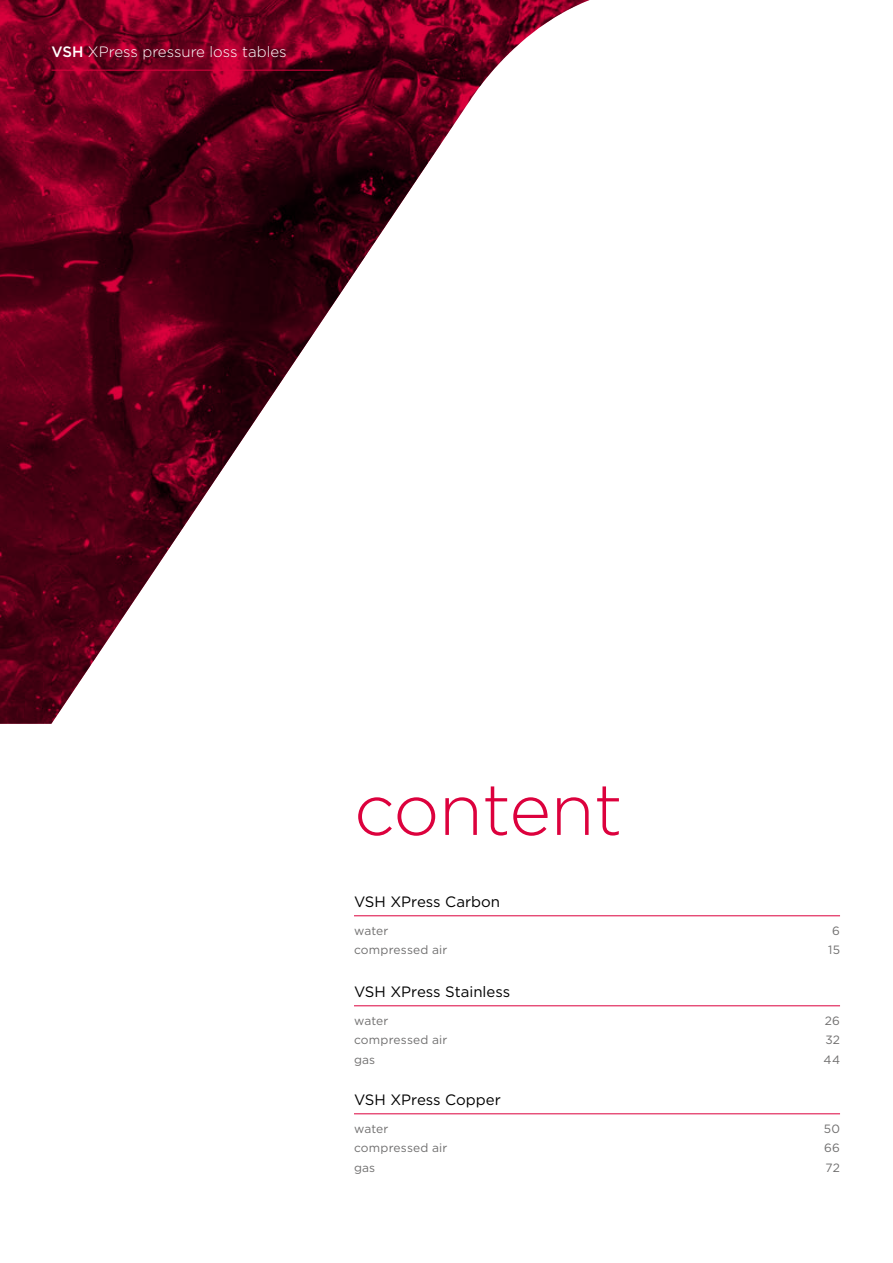
<style>
.page{position:relative;width:893px;height:1263px;background:#fff}
.page>*{position:absolute;margin:0;border:0;box-sizing:border-box;transform-origin:0 0}
.t1{font:300 72px "Gotham";letter-spacing:-.01em;color:#dc013d}
.t2{font:15px "Gotham";color:#000}
.t3{font:300 15px "Gotham";color:#fff}
.t4{font:12px "Gotham";letter-spacing:.015em;color:#706f6f}
.s1{font-weight:500}
</style>
<div class="page">
<img style="left:0;top:0;width:589px;height:724px">
<hr style="left:52px;top:70px;width:281px;height:1px;background:#dc013d">
<hr style="left:354px;top:915px;width:486px;height:1px;background:#dc013d">
<hr style="left:354px;top:1005px;width:486px;height:1px;background:#dc013d">
<hr style="left:354px;top:1113px;width:486px;height:1px;background:#dc013d">
<p class="t3" style="left:52px;top:42px;width:237px"><span class="s1">VSH</span> XPress pressure loss tables</p>
<h1 class="t1" style="left:354px;top:764px;width:270px">content</h1>
<p class="t2" style="left:354px;top:892px;width:147px">VSH XPress Carbon</p>
<p class="t4" style="left:354px;top:923px;width:36px">water</p>
<p class="t4" style="left:832px;top:923px;width:9px">6</p>
<p class="t4" style="left:354px;top:942px;width:95px">compressed air</p>
<p class="t4" style="left:828px;top:942px;width:13px">15</p>
<p class="t2" style="left:354px;top:982px;width:158px">VSH XPress Stainless</p>
<p class="t4" style="left:354px;top:1013px;width:36px">water</p>
<p class="t4" style="left:825px;top:1013px;width:17px">26</p>
<p class="t4" style="left:354px;top:1032px;width:95px">compressed air</p>
<p class="t4" style="left:825px;top:1032px;width:16px">32</p>
<p class="t4" style="left:354px;top:1052px;width:23px">gas</p>
<p class="t4" style="left:823px;top:1052px;width:18px">44</p>
<p class="t2" style="left:354px;top:1090px;width:148px">VSH XPress Copper</p>
<p class="t4" style="left:354px;top:1121px;width:36px">water</p>
<p class="t4" style="left:824px;top:1121px;width:18px">50</p>
<p class="t4" style="left:354px;top:1140px;width:95px">compressed air</p>
<p class="t4" style="left:824px;top:1140px;width:17px">66</p>
<p class="t4" style="left:354px;top:1160px;width:23px">gas</p>
<p class="t4" style="left:825px;top:1160px;width:16px">72</p>
</div>
